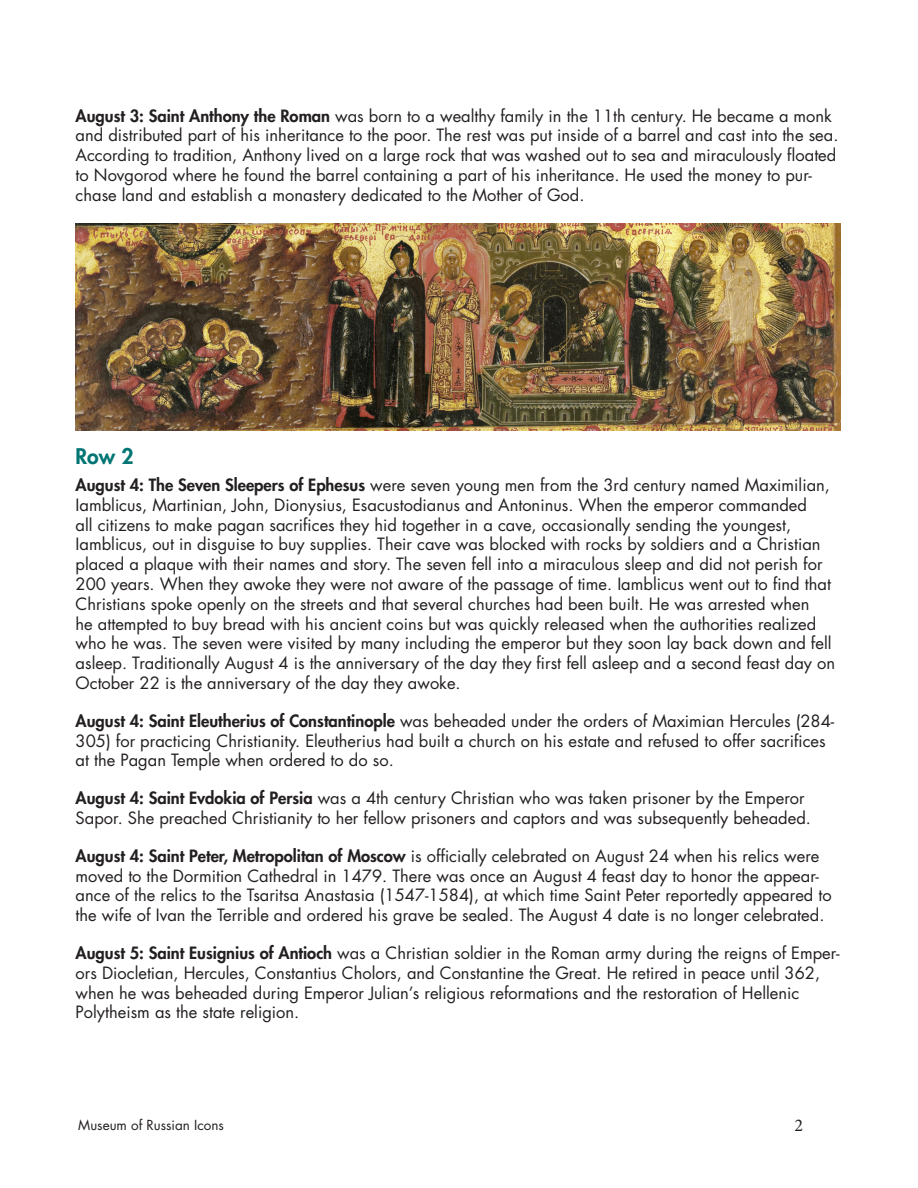
<style>
.page{position:relative;width:918px;height:1188px;background:#fff}
.page>*{position:absolute;margin:0;border:0;box-sizing:border-box;transform-origin:0 0}
.Side{font:800 21px "Futura Std";color:#007573}
.t1{font:18px "Minion Pro";color:#231f20}
.text{font:16.5px/19.8px "Futura Std";color:#231f20}
.t2{font:13.5px "Futura Std";color:#231f20}
.s1{font-weight:800}
</style>
<div class="page">
<img style="left:76px;top:223px;width:765px;height:208px">
<p class="text" style="left:76px;top:106px;width:764px"><span class="s1">August 3: Saint Anthony the Roman</span> was born to a wealthy family in the 11th century. He became a monk and distributed part of his inheritance to the poor. The rest was put inside of a barrel and cast into the sea.<br>According to tradition, Anthony lived on a large rock that was washed out to sea and miraculously floated to Novgorod where he found the barrel containing a part of his inheritance. He used the money to pur&shy;chase land and establish a monastery dedicated to the Mother of God.</p>
<p class="Side" style="left:76px;top:443px;width:59px">Row 2</p>
<p class="text" style="left:76px;top:475px;width:761px"><span class="s1">August 4: The Seven Sleepers of Ephesus</span> were seven young men from the 3rd century named Maximilian, Iamblicus, Martinian, John, Dionysius, Esacustodianus and Antoninus. When the emperor commanded<br>all citizens to make pagan sacrifices they hid together in a cave, occasionally sending the youngest, Iamblicus, out in disguise to buy supplies. Their cave was blocked with rocks by soldiers and a Christian placed a plaque with their names and story. The seven fell into a miraculous sleep and did not perish for 200 years. When they awoke they were not aware of the passage of time. Iamblicus went out to find that Christians spoke openly on the streets and that several churches had been built. He was arrested when<br>he attempted to buy bread with his ancient coins but was quickly released when the authorities realized who he was. The seven were visited by many including the emperor but they soon lay back down and fell asleep. Traditionally August 4 is the anniversary of the day they first fell asleep and a second feast day on October 22 is the anniversary of the day they awoke.</p>
<p class="text" style="left:76px;top:711px;width:760px"><span class="s1">August 4: Saint Eleutherius of Constantinople</span> was beheaded under the orders of Maximian Hercules (284-<br>305) for practicing Christianity. Eleutherius had built a church on his estate and refused to offer sacrifices at the Pagan Temple when ordered to do so.</p>
<p class="text" style="left:76px;top:788px;width:737px"><span class="s1">August 4: Saint Evdokia of Persia</span> was a 4th century Christian who was taken prisoner by the Emperor<br>Sapor. She preached Christianity to her fellow prisoners and captors and was subsequently beheaded.</p>
<p class="text" style="left:76px;top:846px;width:758px"><span class="s1">August 4: Saint Peter, Metropolitan of Moscow</span> is officially celebrated on August 24 when his relics were moved to the Dormition Cathedral in 1479. There was once an August 4 feast day to honor the appear&shy;ance of the relics to the Tsaritsa Anastasia (1547-1584), at which time Saint Peter reportedly appeared to the wife of Ivan the Terrible and ordered his grave be sealed. The August 4 date is no longer celebrated.</p>
<p class="text" style="left:76px;top:943px;width:765px"><span class="s1">August 5: Saint Eusignius of Antioch</span> was a Christian soldier in the Roman army during the reigns of Emper&shy;ors Diocletian, Hercules, Constantius Cholors, and Constantine the Great. He retired in peace until 362, when he was beheaded during Emperor Julian’s religious reformations and the restoration of Hellenic Polytheism as the state religion.</p>
<p class="t2" style="left:78px;top:1116px;width:147px">Museum of Russian Icons</p>
<p class="t1" style="left:794px;top:1114px;width:10px">2</p>
</div>
